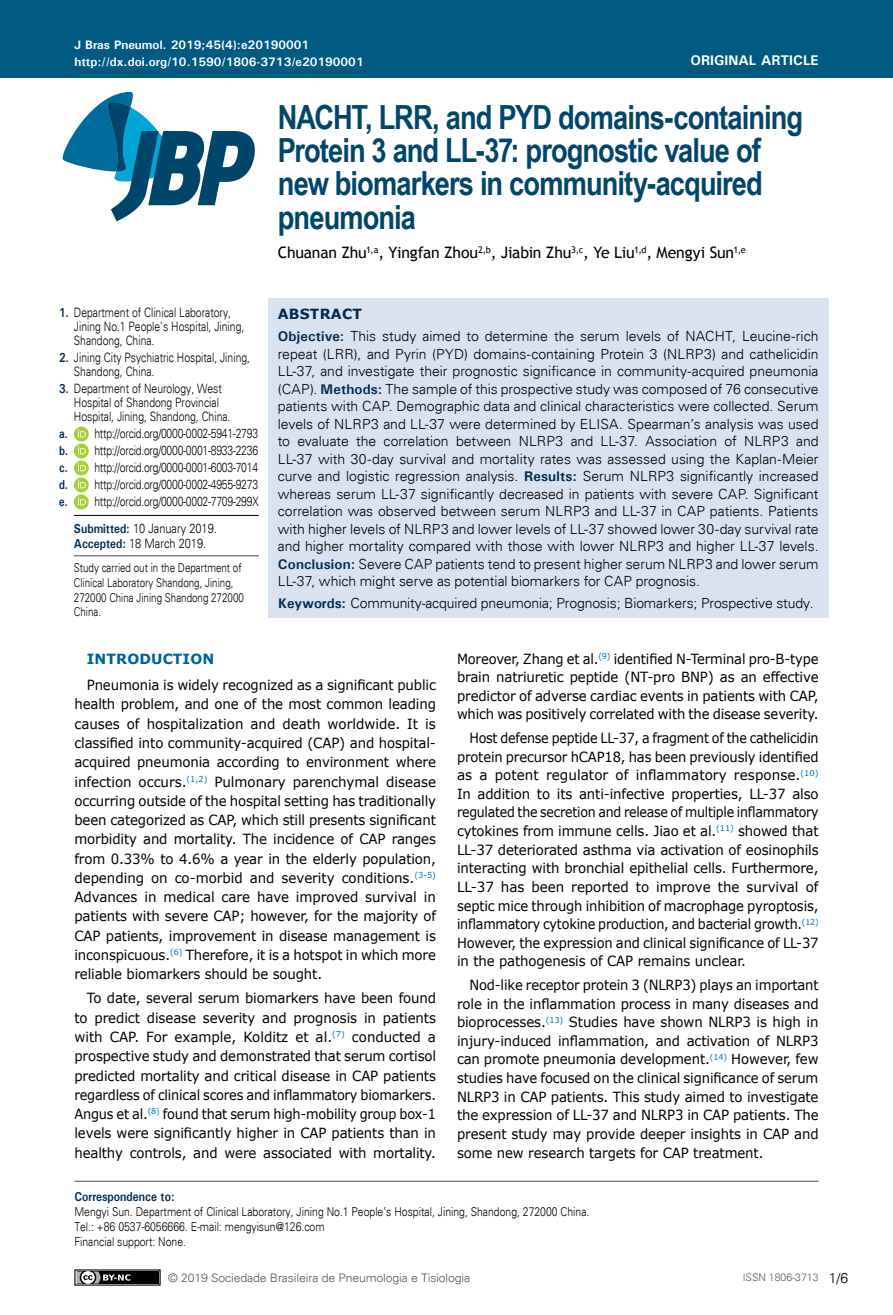
<style>
.page{position:relative;width:893px;height:1315px;background:#fff}
.page>*{position:absolute;margin:0;border:0;box-sizing:border-box;transform-origin:0 0}
.t1{font:700 33.25px/33.2px "Arial Narrow";letter-spacing:-.025em;color:#00466b}
.t2{font:15.75px "Trebuchet MS";letter-spacing:-.015em;color:#000}
.t3{font:14px/19.2px "Verdana";letter-spacing:-.01em;color:#000;text-align:justify;scale:.95 1}
.t4{font:300 14px/17.5px "Univers";letter-spacing:-.01em;color:#000;text-align:justify}
.t5{font:14px/18.6px "Verdana";letter-spacing:-.01em;color:#000;text-align:justify;scale:.91 1}
.t6{font:14px/18.6px "Verdana";letter-spacing:-.01em;color:#000;text-align:justify;scale:.94 1}
.t7{font:14px/18.6px "Verdana";letter-spacing:-.01em;color:#000;text-align:justify;scale:.93 1}
.t8{font:700 14px "Univers";color:#fff}
.t9{font:700 14px "Verdana";letter-spacing:.01em;color:#01609a}
.t10{font:700 14px "Verdana";letter-spacing:.015em;color:#002b51}
.t11{font:300 12.95px/14px "Univers";color:#000;scale:.8 1}
.t12{font:300 12.95px/14.9px "Univers";color:#000;scale:.85 1}
.t13{font:700 12.95px "Univers";color:#002b51;scale:.85 1}
.t14{font:300 12.25px/14.7px "Univers";color:#000;scale:.85 1}
.t15{font:300 12.25px/14.7px "Univers";color:#000;scale:.8 1}
.t16{font:700 12.25px "Univers";color:#fff}
.t17{font:300 11.72px "Univers";letter-spacing:-.01em;color:#58595b;scale:1.04 1}
.t18{font:300 10.5px "Univers";color:#58595b}
.s1{font-weight:700;color:#002b51}
</style>
<div class="page">
<div style="left:0;top:0;width:893px;height:78px;background:#005a82"></div>
<svg style="left:62px;top:91px;width:193px;height:130px"></svg>
<div style="left:75px;top:1270px;width:85px;height:15px;background:#000"></div>
<div style="left:74px;top:1269px;width:87px;height:16px;border:1px solid #000"></div>
<svg style="left:74px;top:1269px;width:56px;height:17px"></svg>
<div style="left:268px;top:298px;width:560px;height:320px;background:#dbe2ef"></div>
<hr style="left:74px;top:1180px;width:745px;height:1px;background:#464547">
<svg style="left:74px;top:426px;width:15px;height:15px"></svg>
<svg style="left:78px;top:429px;width:8px;height:8px"></svg>
<svg style="left:74px;top:443px;width:15px;height:15px"></svg>
<svg style="left:78px;top:446px;width:8px;height:8px"></svg>
<svg style="left:74px;top:460px;width:15px;height:15px"></svg>
<svg style="left:78px;top:463px;width:8px;height:8px"></svg>
<svg style="left:74px;top:477px;width:15px;height:15px"></svg>
<svg style="left:78px;top:480px;width:8px;height:8px"></svg>
<svg style="left:74px;top:494px;width:15px;height:15px"></svg>
<svg style="left:78px;top:497px;width:8px;height:8px"></svg>
<hr style="left:74px;top:515px;width:185px;height:1px;background:#000">
<hr style="left:74px;top:555px;width:185px;height:1px;background:#464547">
<p class="t16" style="left:74px;top:37px;width:236px">J Bras Pneumol. 2019;45(4):e20190001</p>
<p class="t16" style="left:74px;top:54px;width:291px">http://dx.doi.org/10.1590/1806-3713/e20190001</p>
<p class="t8" style="left:690px;top:52px;width:130px">ORIGINAL ARTICLE</p>
<h1 class="t1" style="left:278px;top:99px;width:527px">NACHT, LRR, and PYD domains-containing<br>Protein 3 and LL-37: prognostic value of new biomarkers in community-acquired pneumonia</h1>
<p class="t2" style="left:278px;top:244px;width:469px">Chuanan Zhu<sup>1,a</sup>, Yingfan Zhou<sup>2,b</sup>, Jiabin Zhu<sup>3,c</sup>, Ye Liu<sup>1,d</sup>, Mengyi Sun<sup>1,e</sup></p>
<p class="t11" style="left:74px;top:306px;width:215px;text-indent:-15px"><span class="s1">1.</span> Department of Clinical Laboratory,<br>Jining No.1 People’s Hospital, Jining,<br>Shandong, China.</p>
<p class="t11" style="left:74px;top:351px;width:222px;text-indent:-15px"><span class="s1">2.</span> Jining City Psychiatric Hospital, Jining,<br>Shandong, China.</p>
<p class="t11" style="left:74px;top:382px;width:197px;text-indent:-15px"><span class="s1">3.</span> Department of Neurology, West<br>Hospital of Shandong Provincial<br>Hospital, Jining, Shandong, China.</p>
<p class="t11" style="left:59px;top:425px;width:251px;line-height:17px;text-align:justify"><span class="s1">a.</span> http://orcid.org/0000-0002-5941-2793 <span class="s1">b.</span> http://orcid.org/0000-0001-8933-2236 <span class="s1">c.</span> http://orcid.org/0000-0001-6003-7014 <span class="s1">d.</span> http://orcid.org/0000-0002-4955-9273 <span class="s1">e.</span> http://orcid.org/0000-0002-7709-299X</p>
<p class="t12" style="left:74px;top:520px;width:170px"><span class="s1">Submitted:</span> 10 January 2019.<br><span class="s1">Accepted:</span> 18 March 2019.</p>
<p class="t15" style="left:74px;top:560px;width:214px">Study carried out in the Department of<br>Clinical Laboratory Shandong, Jining,<br>272000 China Jining Shandong 272000<br>China.</p>
<p class="t10" style="left:278px;top:304px;width:86px">ABSTRACT</p>
<p class="t4" style="left:278px;top:327px;width:542px"><span class="s1">Objective:</span> This study aimed to determine the serum levels of NACHT, Leucine-rich repeat (LRR), and Pyrin (PYD) domains-containing Protein 3 (NLRP3) and cathelicidin LL-37, and investigate their prognostic significance in community-acquired pneumonia (CAP). <span class="s1">Methods:</span> The sample of this prospective study was composed of 76 consecutive patients with CAP. Demographic data and clinical characteristics were collected. Serum levels of NLRP3 and LL-37 were determined by ELISA. Spearman’s analysis was used to evaluate the correlation between NLRP3 and LL-37. Association of NLRP3 and LL‑37 with 30-day survival and mortality rates was assessed using the Kaplan-Meier curve and logistic regression analysis. <span class="s1">Results:</span> Serum NLRP3 significantly increased whereas serum LL-37 significantly decreased in patients with severe CAP. Significant correlation was observed between serum NLRP3 and LL-37 in CAP patients. Patients with higher levels of NLRP3 and lower levels of LL-37 showed lower 30-day survival rate and higher mortality compared with those with lower NLRP3 and higher LL-37 levels.<br><span class="s1">Conclusion:</span> Severe CAP patients tend to present higher serum NLRP3 and lower serum LL-37, which might serve as potential biomarkers for CAP prognosis.</p>
<p class="t4" style="left:278px;top:594px;width:537px"><span class="s1">Keywords:</span> Community-acquired pneumonia; Prognosis; Biomarkers; Prospective study.</p>
<p class="t9" style="left:87px;top:648px;width:129px">INTRODUCTION</p>
<p class="t3" style="left:74px;top:675px;width:382px;text-indent:12px">Pneumonia is widely recognized as a significant public health problem, and one of the most common leading causes of hospitalization and death worldwide. It is classified into community-acquired (CAP) and hospital&shy;acquired pneumonia according to environment where infection occurs.<sup>(1,2)</sup> Pulmonary parenchymal disease occurring outside of the hospital setting has traditionally been categorized as CAP, which still presents significant morbidity and mortality. The incidence of CAP ranges from 0.33% to 4.6% a year in the elderly population, depending on co-morbid and severity conditions.<sup>(3-5)<br></sup>Advances in medical care have improved survival in patients with severe CAP; however, for the majority of CAP patients, improvement in disease management is inconspicuous.<sup>(6)</sup> Therefore, it is a hotspot in which more reliable biomarkers should be sought.</p>
<p class="t3" style="left:74px;top:989px;width:382px;text-indent:12px">To date, several serum biomarkers have been found to predict disease severity and prognosis in patients with CAP. For example, Kolditz et al.<sup>(7)</sup> conducted a prospective study and demonstrated that serum cortisol predicted mortality and critical disease in CAP patients regardless of clinical scores and inflammatory biomarkers.<br>Angus et al.<sup>(8)</sup> found that serum high-mobility group box-1 levels were significantly higher in CAP patients than in healthy controls, and were associated with mortality.</p>
<p class="t7" style="left:457px;top:649px;width:390px">Moreover, Zhang et al.<sup>(9)</sup> identified N-Terminal pro-B-type brain natriuretic peptide (NT-pro BNP) as an effective predictor of adverse cardiac events in patients with CAP, which was positively correlated with the disease severity.</p>
<p class="t5" style="left:457px;top:729px;width:399px;text-indent:12px">Host defense peptide LL-37, a fragment of the cathelicidin protein precursor hCAP18, has been previously identified as a potent regulator of inflammatory response.<sup>(10)<br></sup>In addition to its anti-infective properties, LL-37 also regulated the secretion and release of multiple inflammatory cytokines from immune cells. Jiao et al.<sup>(11)</sup> showed that LL-37 deteriorated asthma via activation of eosinophils interacting with bronchial epithelial cells. Furthermore, LL-37 has been reported to improve the survival of septic mice through inhibition of macrophage pyroptosis, inflammatory cytokine production, and bacterial growth.<sup>(12)<br></sup>However, the expression and clinical significance of LL-37 in the pathogenesis of CAP remains unclear.</p>
<p class="t6" style="left:457px;top:976px;width:386px;text-indent:12px">Nod-like receptor protein 3 (NLRP3) plays an important role in the inflammation process in many diseases and bioprocesses.<sup>(13)</sup> Studies have shown NLRP3 is high in injury-induced inflammation, and activation of NLRP3 can promote pneumonia development.<sup>(14)</sup> However, few studies have focused on the clinical significance of serum NLRP3 in CAP patients. This study aimed to investigate the expression of LL-37 and NLRP3 in CAP patients. The present study may provide deeper insights in CAP and some new research targets for CAP treatment.</p>
<p class="t13" style="left:74px;top:1189px;width:119px">Correspondence to:</p>
<p class="t14" style="left:74px;top:1204px;width:607px">Mengyi Sun. Department of Clinical Laboratory, Jining No.1 People’s Hospital, Jining, Shandong, 272000 China.<br>Tel.: +86 0537-6056666. E-mail: mengyisun@126.com<br>Financial support: None.</p>
<p class="t17" style="left:168px;top:1270px;width:292px">© 2019 Sociedade Brasileira de Pneumologia e Tisiologia</p>
<p class="t18" style="left:743px;top:1271px;width:77px">ISSN 1806-3713</p>
<p class="t4" style="left:829px;top:1269px;width:21px">1/6</p>
</div>
